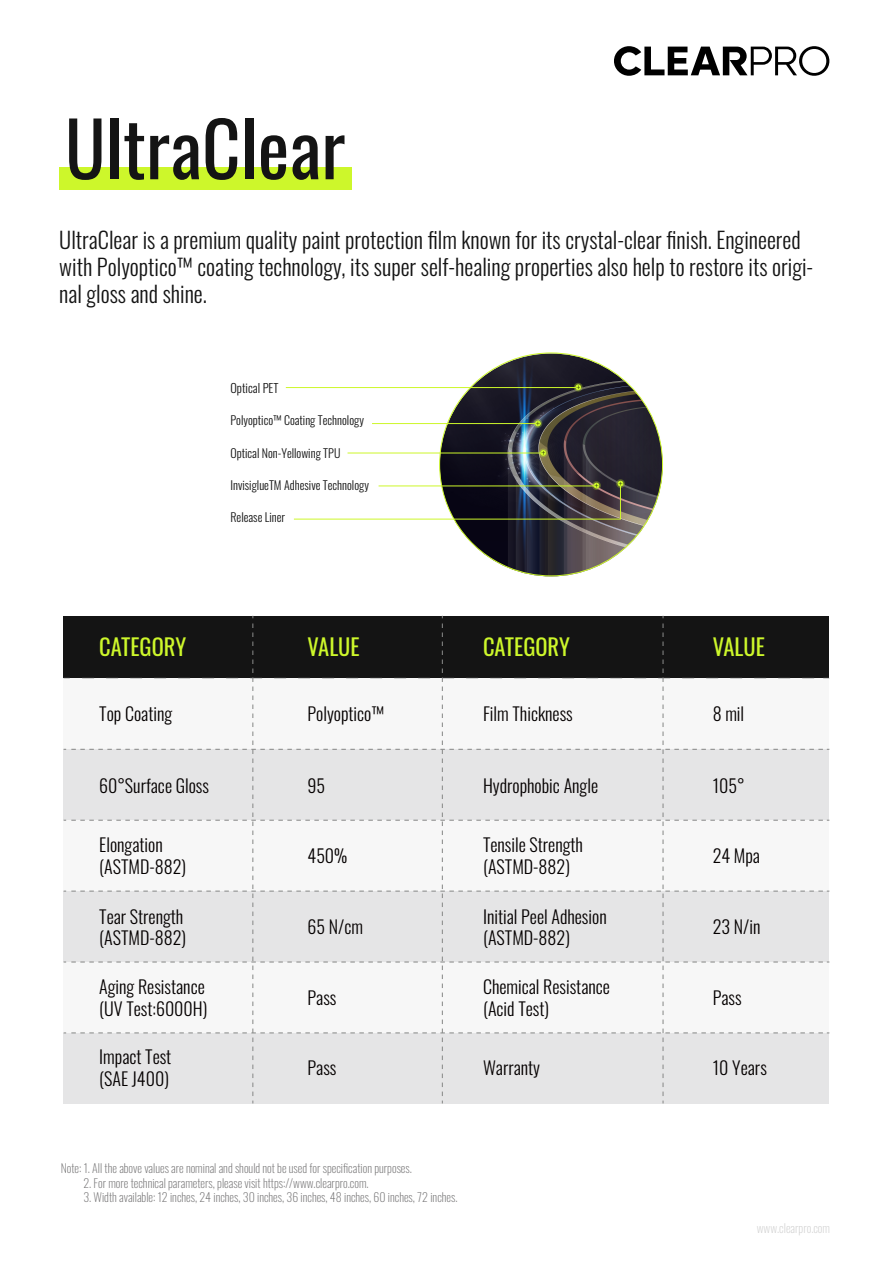
<style>
.page{position:relative;width:893px;height:1263px;background:#fff}
.page>*{position:absolute;margin:0;border:0;box-sizing:border-box;transform-origin:0 0}
.t1{font:75px "Oswald";color:#141414}
.t2{font:300 22.5px/27px "Oswald";color:#141414}
.t3{font:22.5px "Oswald";color:#cdf72b}
.t4{font:300 18px/21.6px "Oswald";color:#040000}
.t5{font:300 12.3px "Oswald";color:#141414}
.t6{font:200 12px "Oswald";color:#717071}
.t7{font:300 12px "Oswald";color:#141414}
.t8{font:200 12px "Oswald";color:#cecece}
</style>
<div class="page">
<svg style="left:614px;top:46px;width:215px;height:30px"></svg>
<div style="left:59px;top:167px;width:293px;height:23px;background:#cdf72b"></div>
<hr style="left:348px;top:453px;width:197px;height:1px;background:#cdf72b">
<svg style="left:439px;top:352px;width:224px;height:225px"></svg>
<hr style="left:286px;top:387px;width:294px;height:1px;background:#cdf72b">
<hr style="left:372px;top:423px;width:169px;height:1px;background:#cdf72b">
<svg style="left:574px;top:383px;width:9px;height:9px"></svg>
<svg style="left:575px;top:384px;width:6px;height:6px"></svg>
<svg style="left:533px;top:419px;width:9px;height:9px"></svg>
<svg style="left:535px;top:421px;width:6px;height:5px"></svg>
<svg style="left:616px;top:479px;width:9px;height:9px"></svg>
<svg style="left:294px;top:480px;width:329px;height:40px"></svg>
<svg style="left:539px;top:448px;width:9px;height:9px"></svg>
<svg style="left:540px;top:450px;width:6px;height:6px"></svg>
<svg style="left:64px;top:616px;width:765px;height:487px"></svg>
<h1 class="t1" style="left:65px;top:82px;width:282px">UltraClear</h1>
<p class="t2" style="left:59px;top:224px;width:755px">UltraClear is a premium quality paint protection film known for its crystal-clear finish. Engineered with Polyoptico™ coating technology, its super self-healing properties also help to restore its origi&shy;nal gloss and shine.</p>
<p class="t5" style="left:230px;top:377px;width:50px">Optical PET</p>
<p class="t7" style="left:230px;top:410px;width:135px">Polyoptico™ Coating Technology</p>
<p class="t7" style="left:230px;top:442px;width:111px">Optical Non-Yellowing TPU</p>
<p class="t7" style="left:230px;top:474px;width:140px">InvisiglueTM Adhesive Technology</p>
<p class="t7" style="left:230px;top:506px;width:56px">Release Liner</p>
<p class="t3" style="left:99px;top:627px;width:89px">CATEGORY</p>
<p class="t3" style="left:308px;top:627px;width:54px">VALUE</p>
<p class="t3" style="left:483px;top:627px;width:89px">CATEGORY</p>
<p class="t3" style="left:713px;top:627px;width:54px">VALUE</p>
<p class="t4" style="left:99px;top:701px;width:74px">Top Coating</p>
<p class="t4" style="left:308px;top:701px;width:78px">Polyoptico™</p>
<p class="t4" style="left:483px;top:701px;width:91px">Film Thickness</p>
<p class="t4" style="left:713px;top:701px;width:33px">8 mil</p>
<p class="t4" style="left:99px;top:773px;width:111px">60°Surface Gloss</p>
<p class="t4" style="left:308px;top:773px;width:19px">95</p>
<p class="t4" style="left:483px;top:773px;width:117px">Hydrophobic Angle</p>
<p class="t4" style="left:713px;top:773px;width:33px">105°</p>
<p class="t4" style="left:483px;top:832px;width:101px">Tensile Strength (ASTMD-882)</p>
<p class="t4" style="left:99px;top:832px;width:88px">Elongation (ASTMD-882)</p>
<p class="t4" style="left:308px;top:843px;width:41px">450%</p>
<p class="t4" style="left:713px;top:843px;width:49px">24 Mpa</p>
<p class="t4" style="left:99px;top:904px;width:88px">Tear Strength (ASTMD-882)</p>
<p class="t4" style="left:308px;top:914px;width:57px">65 N/cm</p>
<p class="t4" style="left:483px;top:974px;width:128px">Chemical Resistance (Acid Test)</p>
<p class="t4" style="left:483px;top:904px;width:125px">Initial Peel Adhesion (ASTMD-882)</p>
<p class="t4" style="left:713px;top:914px;width:49px">23 N/in</p>
<p class="t4" style="left:99px;top:974px;width:110px">Aging Resistance (UV Test:6000H)</p>
<p class="t4" style="left:308px;top:985px;width:30px">Pass</p>
<p class="t4" style="left:713px;top:985px;width:30px">Pass</p>
<p class="t4" style="left:99px;top:1044px;width:74px">Impact Test (SAE J400)</p>
<p class="t4" style="left:308px;top:1055px;width:30px">Pass</p>
<p class="t4" style="left:483px;top:1055px;width:59px">Warranty</p>
<p class="t4" style="left:713px;top:1055px;width:56px">10 Years</p>
<p class="t6" style="left:61px;top:1157px;width:353px">Note: 1. All the above values are nominal and should not be used for specification purposes.</p>
<p class="t6" style="left:83px;top:1172px;width:287px">2. For more technical parameters, please visit https://www.clearpro.com.</p>
<p class="t6" style="left:83px;top:1186px;width:376px">3. Width available: 12 inches, 24 inches, 30 inches, 36 inches, 48 inches, 60 inches, 72 inches.</p>
<p class="t8" style="left:757px;top:1217px;width:75px">www.clearpro.com</p>
</div>
